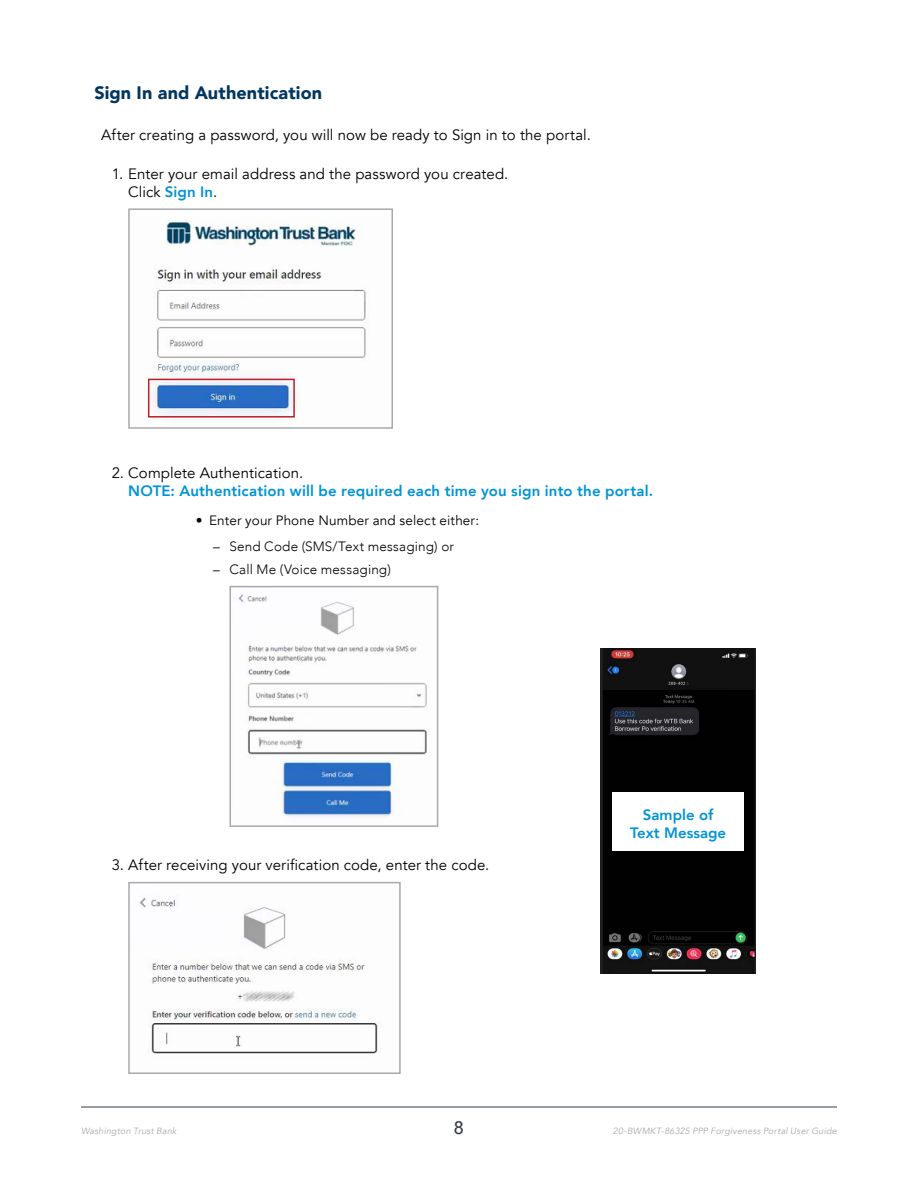
<style>
.page{position:relative;width:918px;height:1188px;background:#fff}
.page>*{position:absolute;margin:0;border:0;box-sizing:border-box;transform-origin:0 0}
.TOC_Level_2{font:900 18px "Avenir";letter-spacing:.005em;color:#003660}
.t1{font:500 18px "Avenir";color:#303c42}
.Numbers{font:15px/18px "Avenir";letter-spacing:.005em;color:#000}
.Numbers-2{font:800 15px/18px "Avenir";letter-spacing:.01em;color:#0093d6}
.P1_Black{font:15px "Avenir";letter-spacing:.005em;color:#000}
.Bullets-Numbered_Lis{font:300 13.5px "Avenir";letter-spacing:.015em;color:#000}
.Bullets-Numbered_Lis-2{font:13.5px "Avenir";letter-spacing:.01em;color:#000}
.t2{font:italic 9px "Avenir";letter-spacing:.025em;color:#a7a9ac}
.s1{font-weight:800;color:#0093d6}
.s2{font-weight:400;color:#000}
.s3{font-weight:300}
</style>
<div class="page">
<hr style="left:81px;top:1107px;width:756px;height:1px;background:#303c42">
<img style="left:147px;top:220px;width:220px;height:197px">
<div style="left:128px;top:208px;width:265px;height:221px;border:2px solid #a7a9ac"></div>
<img style="left:238px;top:594px;width:189px;height:223px">
<div style="left:230px;top:586px;width:208px;height:241px;border:2px solid #a7a9ac"></div>
<img style="left:139px;top:897px;width:241px;height:157px">
<div style="left:128px;top:882px;width:273px;height:192px;border:2px solid #a7a9ac"></div>
<img style="left:600px;top:648px;width:156px;height:325px">
<div style="left:612px;top:793px;width:132px;height:58px;background:#fff"></div>
<div style="left:148px;top:379px;width:147px;height:39px;border:2px solid #ba2025"></div>
<h3 class="TOC_Level_2" style="left:94px;top:77px;width:229px">Sign In and Authentication</h3>
<p class="P1_Black" style="left:101px;top:126px;width:491px">After creating a password, you will now be ready to Sign in to the portal.</p>
<p class="Numbers" style="left:128px;top:165px;width:382px;text-indent:-16px">1. Enter your email address and the password you created.<br>Click <span class="s1">Sign In</span>.</p>
<p class="Numbers-2" style="left:128px;top:463px;width:526px;text-indent:-16px"><span class="s2">2. Complete Authentication.<br></span>NOTE: Authentication will be required each time you sign into the portal.</p>
<p class="Bullets-Numbered_Lis-2" style="left:196px;top:513px;width:285px"><span class="s3">•</span> Enter your Phone Number and select either:</p>
<p class="Bullets-Numbered_Lis" style="left:213px;top:539px;width:242px">– Send Code (SMS/Text messaging) or</p>
<p class="Bullets-Numbered_Lis" style="left:213px;top:562px;width:179px">– Call Me (Voice messaging)</p>
<p class="Numbers" style="left:112px;top:856px;width:379px">3. After receiving your verification code, enter the code.</p>
<p class="Numbers-2" style="left:630px;top:806px;width:97px;text-align:center">Sample of<br>Text Message</p>
<p class="t2" style="left:81px;top:1126px;width:97px">Washington Trust Bank</p>
<p class="t1" style="left:454px;top:1112px;width:12px">8</p>
<p class="t2" style="left:613px;top:1126px;width:226px">20-BWMKT-86325 PPP Forgiveness Portal User Guide</p>
</div>
